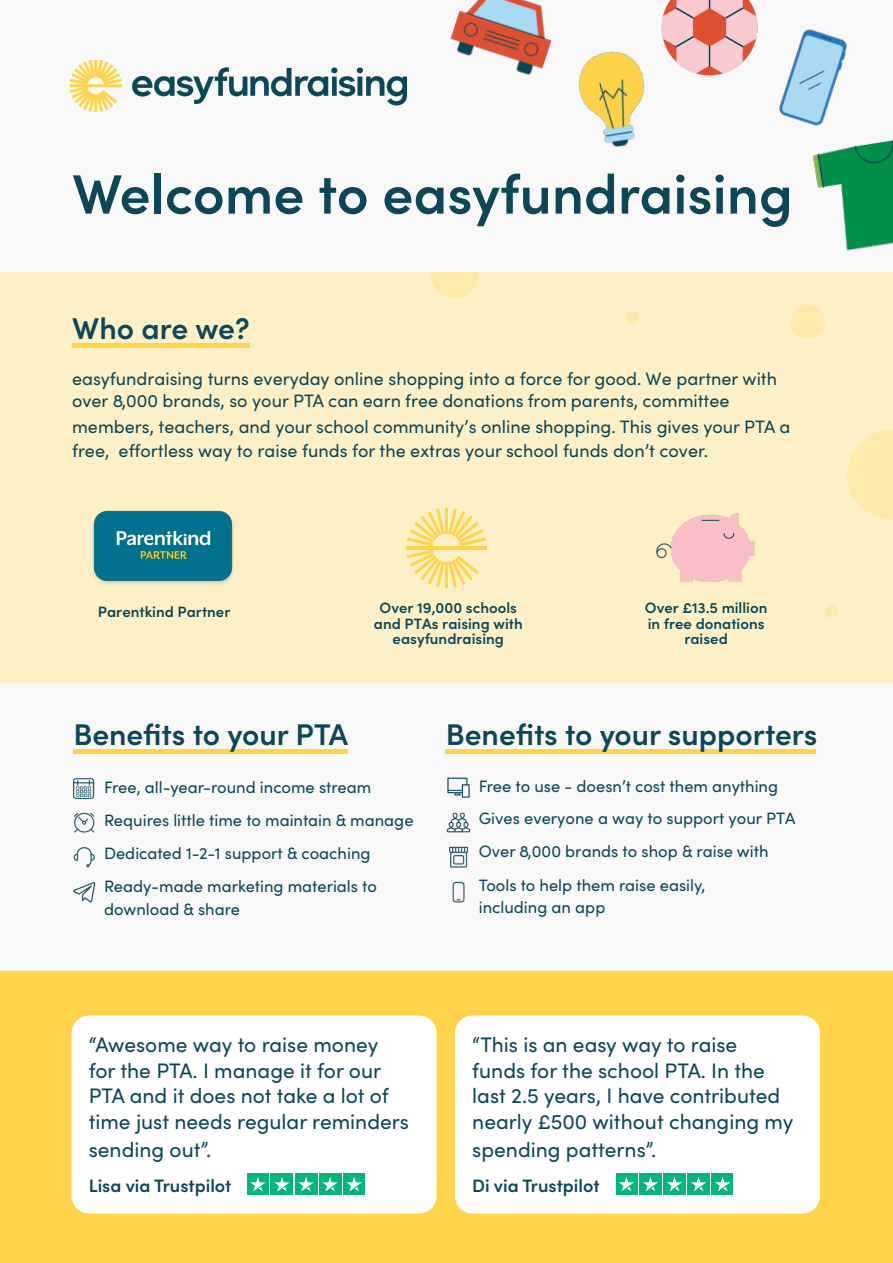
<style>
.page{position:relative;width:893px;height:1263px;background:#fff}
.page>*{position:absolute;margin:0;border:0;box-sizing:border-box;transform-origin:0 0}
.t1{font:600 55.5px "Sofia Pro";color:#0c4758}
.t2{font:600 30px "Sofia Pro";color:#0c4758}
.t3{font:600 30px "Sofia Pro";color:#0d4759}
.t4{font:21px/25.5px "Sofia Pro";color:#0c4758}
.t5{font:18px/22.6px "Sofia Pro";color:#0d4759}
.t6{font:600 18px "Sofia Pro";color:#0c4758}
.t7{font:16.5px/32.4px "Sofia Pro";color:#0c4758}
.t8{font:600 15px/15.3px "Sofia Pro";color:#0d4759;text-align:center}
</style>
<div class="page">
<div style="left:0;top:0;width:893px;height:683px;background:#fdf0c6"></div>
<div style="left:0;top:0;width:893px;height:271px;background:#f8f8f8"></div>
<svg style="left:0;top:683px;width:893px;height:288px"></svg>
<div style="left:0;top:971px;width:893px;height:292px;background:#ffd44a"></div>
<img style="left:665px;top:0;width:85px;height:76px">
<img style="left:586px;top:9px;width:104px;height:138px">
<img style="left:800px;top:139px;width:93px;height:133px">
<img style="left:747px;top:2px;width:133px;height:152px">
<img style="left:450px;top:0;width:136px;height:105px">
<svg style="left:847px;top:430px;width:46px;height:89px"></svg>
<div style="left:790px;top:304px;width:35px;height:35px;background:#fde9a9;border-radius:50%"></div>
<div style="left:431px;top:251px;width:48px;height:47px;background:#fde9a9;border-radius:50%"></div>
<div style="left:825px;top:605px;width:13px;height:13px;background:#fde9a9;border-radius:50%"></div>
<div style="left:626px;top:311px;width:13px;height:13px;background:#fde9a9;border-radius:50%"></div>
<div style="left:412px;top:243px;width:85px;height:28px;background:#f8f8f8"></div>
<div style="left:455px;top:1015px;width:365px;height:198px;background:#fff;border-radius:18px"></div>
<div style="left:616px;top:1173px;width:21px;height:22px;background:#00b67a"></div>
<div style="left:639px;top:1173px;width:23px;height:22px;background:#00b67a"></div>
<div style="left:663px;top:1173px;width:23px;height:22px;background:#00b67a"></div>
<div style="left:687px;top:1173px;width:23px;height:22px;background:#00b67a"></div>
<div style="left:711px;top:1173px;width:22px;height:22px;background:#00b67a"></div>
<svg style="left:619px;top:1177px;width:15px;height:14px"></svg>
<svg style="left:643px;top:1177px;width:15px;height:14px"></svg>
<svg style="left:667px;top:1177px;width:15px;height:14px"></svg>
<svg style="left:691px;top:1177px;width:15px;height:14px"></svg>
<svg style="left:715px;top:1177px;width:15px;height:14px"></svg>
<div style="left:72px;top:1015px;width:365px;height:198px;background:#fff;border-radius:18px"></div>
<div style="left:248px;top:1173px;width:21px;height:22px;background:#00b67a"></div>
<div style="left:271px;top:1173px;width:22px;height:22px;background:#00b67a"></div>
<div style="left:295px;top:1173px;width:22px;height:22px;background:#00b67a"></div>
<div style="left:319px;top:1173px;width:22px;height:22px;background:#00b67a"></div>
<div style="left:343px;top:1173px;width:21px;height:22px;background:#00b67a"></div>
<svg style="left:250px;top:1177px;width:16px;height:14px"></svg>
<svg style="left:274px;top:1177px;width:16px;height:14px"></svg>
<svg style="left:298px;top:1177px;width:16px;height:14px"></svg>
<svg style="left:322px;top:1177px;width:16px;height:14px"></svg>
<svg style="left:346px;top:1177px;width:16px;height:14px"></svg>
<div style="left:73px;top:749px;width:275px;height:5px;background:#ffd44a"></div>
<div style="left:446px;top:749px;width:370px;height:5px;background:#ffd44a"></div>
<img style="left:73px;top:775px;width:24px;height:24px">
<img style="left:73px;top:809px;width:24px;height:24px">
<img style="left:73px;top:844px;width:24px;height:24px">
<img style="left:73px;top:879px;width:24px;height:23px">
<img style="left:446px;top:775px;width:24px;height:24px">
<img style="left:446px;top:809px;width:24px;height:24px">
<img style="left:446px;top:844px;width:24px;height:24px">
<img style="left:446px;top:879px;width:24px;height:23px">
<svg style="left:407px;top:508px;width:79px;height:80px"></svg>
<hr style="left:406px;top:546px;width:81px;height:3px;background:#ffd44a">
<img style="left:93px;top:510px;width:140px;height:74px">
<hr style="left:72px;top:344px;width:178px;height:4px;background:#ffd44a">
<img style="left:656px;top:513px;width:99px;height:69px">
<svg style="left:132px;top:67px;width:274px;height:38px"></svg>
<svg style="left:71px;top:60px;width:51px;height:52px"></svg>
<p class="t1" style="left:72px;top:152px;width:722px">Welcome to easyfundraising</p>
<p class="t3" style="left:72px;top:306px;width:179px">Who are we?</p>
<p class="t5" style="left:72px;top:366px;width:706px">easyfundraising turns everyday online shopping into a force for good. We partner with over 8,000 brands, so your PTA can earn free donations from parents, committee</p>
<p class="t5" style="left:72px;top:414px;width:720px;line-height:24px">members, teachers, and your school community’s online shopping. This gives your PTA a free, effortless way to raise funds for the extras your school funds don’t cover.</p>
<p class="t8" style="left:98px;top:603px;width:134px">Parentkind Partner</p>
<p class="t8" style="left:374px;top:600px;width:150px">Over 19,000 schools and PTAs raising with easyfundraising</p>
<p class="t8" style="left:645px;top:600px;width:124px">Over £13.5 million in free donations raised</p>
<p class="t2" style="left:73px;top:711px;width:276px">Benefits to your PTA</p>
<p class="t2" style="left:446px;top:711px;width:373px">Benefits to your supporters</p>
<p class="t7" style="left:104px;top:770px;width:269px">Free, all-year-round income stream</p>
<p class="t7" style="left:104px;top:803px;width:311px">Requires little time to maintain &amp; manage</p>
<p class="t7" style="left:104px;top:836px;width:268px">Dedicated 1-2-1 support &amp; coaching</p>
<p class="t7" style="left:104px;top:869px;width:274px">Ready-made marketing materials to</p>
<p class="t7" style="left:104px;top:892px;width:137px">download &amp; share</p>
<p class="t4" style="left:89px;top:1031px;width:322px">“Awesome way to raise money for the PTA. I manage it for our<br>PTA and it does not take a lot of time just needs regular reminders</p>
<p class="t4" style="left:89px;top:1136px;width:124px">sending out”.</p>
<p class="t6" style="left:89px;top:1172px;width:144px">Lisa via Trustpilot</p>
<p class="t7" style="left:479px;top:769px;width:318px">Free to use - doesn’t cost them anything<br>Gives everyone a way to support your PTA<br>Over 8,000 brands to shop &amp; raise with</p>
<p class="t7" style="left:479px;top:873px;width:228px;line-height:22.5px">Tools to help them raise easily, including an app</p>
<p class="t4" style="left:472px;top:1031px;width:323px">“This is an easy way to raise funds for the school PTA. In the last 2.5 years, I have contributed nearly £500 without changing my</p>
<p class="t4" style="left:472px;top:1136px;width:185px">spending patterns”.</p>
<p class="t6" style="left:472px;top:1172px;width:129px">Di via Trustpilot</p>
</div>
